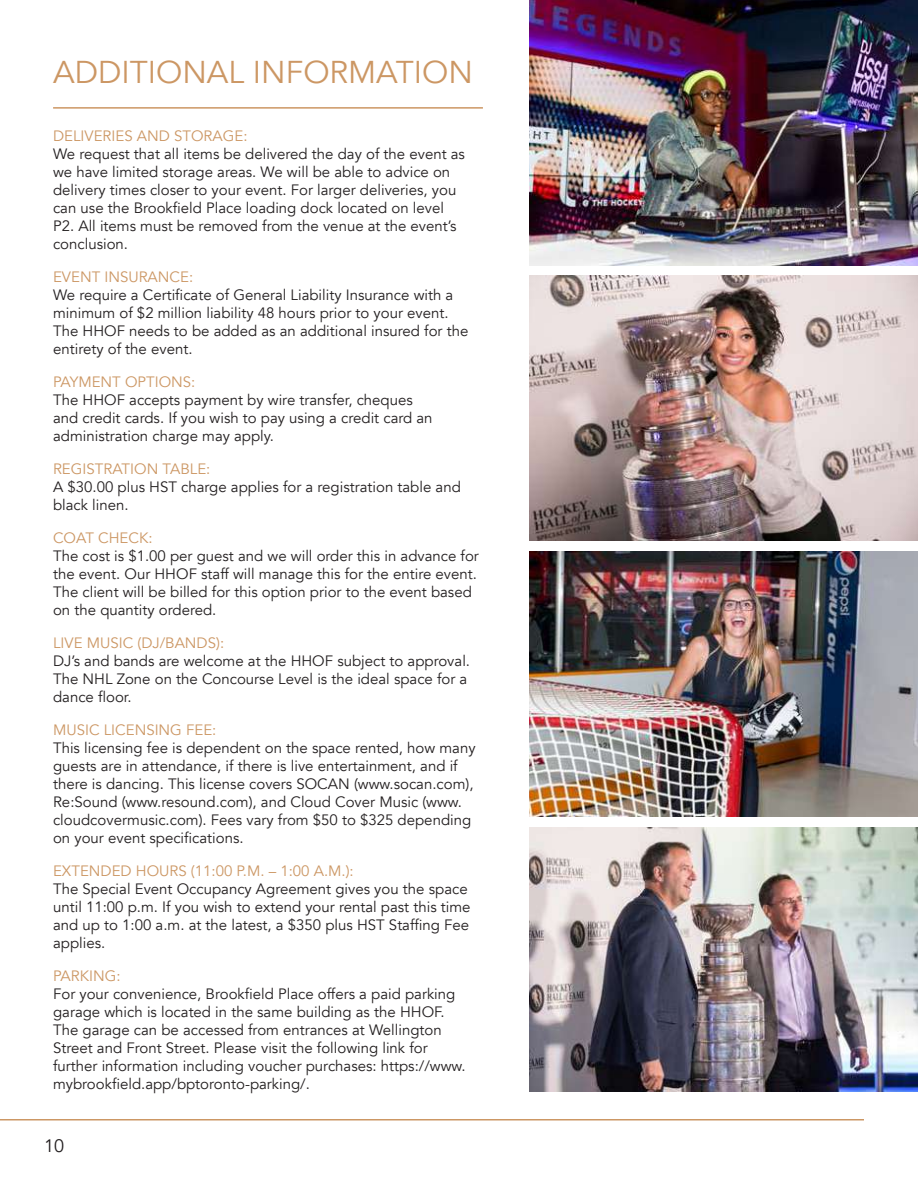
<style>
.page{position:relative;width:918px;height:1188px;background:#fff}
.page>*{position:absolute;margin:0;border:0;box-sizing:border-box;transform-origin:0 0}
.t1{font:31.5px "Avenir";color:#cc9764}
.t2{font:18px "Avenir";color:#231f20}
.t3{font:15px/18px "Avenir";color:#231f20}
.t4{font:15px "Avenir";color:#cc9764}
</style>
<div class="page">
<img style="left:529px;top:552px;width:389px;height:264px">
<img style="left:529px;top:1px;width:389px;height:264px">
<img style="left:529px;top:827px;width:389px;height:265px">
<img style="left:529px;top:276px;width:389px;height:264px">
<hr style="left:53px;top:107px;width:430px;height:2px;background:#cc9764">
<hr style="left:0;top:1119px;width:864px;height:1px;background:#cc9764">
<h1 class="t1" style="left:53px;top:53px;width:421px">ADDITIONAL INFORMATION</h1>
<p class="t4" style="left:53px;top:127px;width:196px">DELIVERIES AND STORAGE:</p>
<p class="t3" style="left:53px;top:145px;width:413px">We request that all items be delivered the day of the event as we have limited storage areas. We will be able to advice on delivery times closer to your event. For larger deliveries, you can use the Brookfield Place loading dock located on level P2. All items must be removed from the venue at the event’s conclusion.</p>
<p class="t4" style="left:53px;top:268px;width:142px">EVENT INSURANCE:</p>
<p class="t3" style="left:53px;top:286px;width:417px">We require a Certificate of General Liability Insurance with a minimum of $2 million liability 48 hours prior to your event.<br>The HHOF needs to be added as an additional insured for the entirety of the event.</p>
<p class="t4" style="left:53px;top:373px;width:144px">PAYMENT OPTIONS:</p>
<p class="t3" style="left:53px;top:391px;width:381px">The HHOF accepts payment by wire transfer, cheques and credit cards. If you wish to pay using a credit card an administration charge may apply.</p>
<p class="t4" style="left:53px;top:460px;width:159px">REGISTRATION TABLE:</p>
<p class="t3" style="left:53px;top:478px;width:409px">A $30.00 plus HST charge applies for a registration table and black linen.</p>
<p class="t4" style="left:53px;top:529px;width:101px">COAT CHECK:</p>
<p class="t3" style="left:53px;top:547px;width:427px">The cost is $1.00 per guest and we will order this in advance for the event. Our HHOF staff will manage this for the entire event.<br>The client will be billed for this option prior to the event based on the quantity ordered.</p>
<p class="t4" style="left:53px;top:634px;width:173px">LIVE MUSIC (DJ/BANDS):</p>
<p class="t3" style="left:53px;top:652px;width:419px">DJ’s and bands are welcome at the HHOF subject to approval.<br>The NHL Zone on the Concourse Level is the ideal space for a dance floor.</p>
<p class="t4" style="left:53px;top:721px;width:165px">MUSIC LICENSING FEE:</p>
<p class="t3" style="left:53px;top:739px;width:424px">This licensing fee is dependent on the space rented, how many guests are in attendance, if there is live entertainment, and if there is dancing. This license covers SOCAN (www.socan.com), Re:Sound (www.resound.com), and Cloud Cover Music (www. cloudcovermusic.com). Fees vary from $50 to $325 depending on your event specifications.</p>
<p class="t4" style="left:53px;top:862px;width:302px">EXTENDED HOURS (11:00 P.M. – 1:00 A.M.):</p>
<p class="t3" style="left:53px;top:880px;width:419px">The Special Event Occupancy Agreement gives you the space until 11:00 p.m. If you wish to extend your rental past this time and up to 1:00 a.m. at the latest, a $350 plus HST Staffing Fee applies.</p>
<p class="t4" style="left:53px;top:967px;width:69px">PARKING:</p>
<p class="t3" style="left:53px;top:985px;width:414px">For your convenience, Brookfield Place offers a paid parking garage which is located in the same building as the HHOF.<br>The garage can be accessed from entrances at Wellington Street and Front Street. Please visit the following link for further information including voucher purchases: https://www. mybrookfield.app/bptoronto-parking/.</p>
<p class="t2" style="left:44px;top:1135px;width:22px">10</p>
</div>
